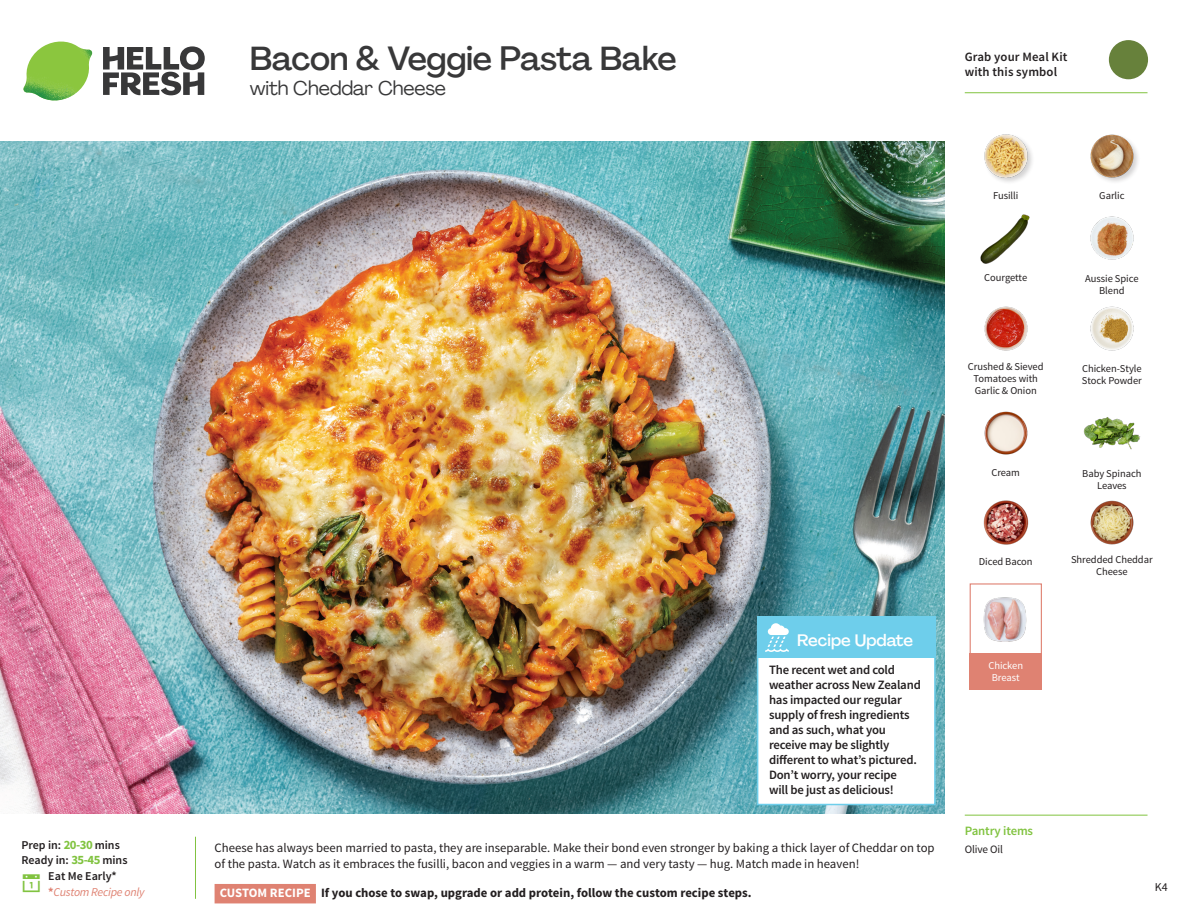
<style>
.page{position:relative;width:1188px;height:918px;background:#fff}
.page>*{position:absolute;margin:0;border:0;box-sizing:border-box;transform-origin:0 0}
._15_Titel_UK{font:500 33px "Agrandir";letter-spacing:-.015em;color:#383839}
._15_Titel_UK-2{font:19.5px "Agrandir";letter-spacing:-.01em;color:#383839}
.Steps_Text_AU{font:500 16.5px "Agrandir";color:#fff}
.Step_6_Text_AU{font:12.75px/16.5px "Source Sans Pro";color:#231f20}
.Steps_Text_AU-2{font:600 12.75px/15px "Source Sans Pro";letter-spacing:-.015em;color:#231f20}
.Step_6_Text_AU-2{font:700 12.75px "Source Sans Pro";color:#231f20}
.Steps_Text_AU-3{font:600 12.75px/15px "Source Sans Pro";letter-spacing:.01em;color:#231f20}
._04_Headers_Front{font:600 12.75px "Source Sans Pro";letter-spacing:-.01em;color:#81c340}
._04_Intro{font:600 12px "Source Sans Pro";color:#231f20}
._04_Intro-2{font:italic 12px "Source Sans Pro";letter-spacing:-.02em;color:#df8272}
.t1{font:12px "Source Sans Pro";color:#231f20}
._05_Pantry{font:11.25px "Source Sans Pro";letter-spacing:-.01em;color:#231f20}
._18_FRONT_ingredient{font:10.5px/12px "Source Sans Pro";letter-spacing:-.005em;color:#231f20;text-align:center}
._18_FRONT_ingredient-2{font:10.5px/12px "Source Sans Pro";letter-spacing:-.005em;color:#fff;text-align:center}
.s1{font-weight:700;font-size:12.75px;color:#81c340}
.s2{font-weight:700;font-style:normal}
.s3{color:#fff}
</style>
<div class="page">
<svg style="left:103px;top:46px;width:102px;height:49px"></svg>
<img style="left:23px;top:42px;width:69px;height:59px">
<img style="left:0;top:142px;width:945px;height:672px">
<svg style="left:195px;top:836px;width:121px;height:67px"></svg>
<div style="left:970px;top:583px;width:72px;height:73px;border:1px solid #df8272"></div>
<div style="left:970px;top:653px;width:72px;height:37px;background:#df8272"></div>
<img style="left:983px;top:597px;width:44px;height:45px">
<div style="left:757px;top:625px;width:179px;height:180px;background:#fff;border:2px solid #6eceeb"></div>
<div style="left:757px;top:617px;width:179px;height:41px;background:#6eceeb"></div>
<svg style="left:765px;top:623px;width:24px;height:29px"></svg>
<img style="left:1090px;top:306px;width:44px;height:45px">
<img style="left:1083px;top:417px;width:58px;height:33px">
<img style="left:984px;top:411px;width:44px;height:44px">
<img style="left:983px;top:500px;width:46px;height:45px">
<img style="left:984px;top:306px;width:44px;height:45px">
<img style="left:980px;top:214px;width:50px;height:50px">
<img style="left:1090px;top:216px;width:44px;height:44px">
<img style="left:984px;top:134px;width:48px;height:48px">
<img style="left:1090px;top:134px;width:48px;height:48px">
<img style="left:1090px;top:500px;width:44px;height:45px">
<hr style="left:965px;top:815px;width:183px;height:1px;background:#81c340">
<svg style="left:1091px;top:40px;width:58px;height:54px"></svg>
<hr style="left:965px;top:92px;width:183px;height:1px;background:#81c340">
<p class="_04_Intro" style="left:21px;top:837px;width:100px">Prep in: <span class="s1">20-30</span> mins</p>
<p class="_04_Intro" style="left:21px;top:852px;width:108px">Ready in: <span class="s1">35-45</span> mins</p>
<p class="_04_Intro" style="left:48px;top:869px;width:70px">Eat Me Early*</p>
<p class="_04_Intro-2" style="left:48px;top:885px;width:98px"><span class="s2">*</span>Custom Recipe only</p>
<p class="_15_Titel_UK" style="left:250px;top:38px;width:428px">Bacon &amp; Veggie Pasta Bake</p>
<p class="_15_Titel_UK-2" style="left:250px;top:76px;width:198px">with Cheddar Cheese</p>
<p class="Steps_Text_AU-3" style="left:965px;top:50px;width:104px">Grab your Meal Kit with this symbol</p>
<p class="Steps_Text_AU" style="left:797px;top:630px;width:117px">Recipe Update</p>
<p class="Steps_Text_AU-2" style="left:769px;top:662px;width:153px">The recent wet and cold weather across New Zealand has impacted our regular supply of fresh ingredients and as such, what you receive may be slightly different to what’s pictured.<br>Don’t worry, your recipe<br>will be just as delicious!</p>
<p class="Step_6_Text_AU" style="left:215px;top:839px;width:722px">Cheese has always been married to pasta, they are inseparable. Make their bond even stronger by baking a thick layer of Cheddar on top of the pasta. Watch as it embraces the fusilli, bacon and veggies in a warm — and very tasty — hug. Match made in heaven!</p>
<p class="Step_6_Text_AU-2" style="left:220px;top:885px;width:533px"><span class="s3">CUSTOM RECIPE</span> If you chose to swap, upgrade or add protein, follow the custom recipe steps.</p>
<p class="_18_FRONT_ingredient" style="left:993px;top:189px;width:27px">Fusilli</p>
<p class="_18_FRONT_ingredient" style="left:1099px;top:189px;width:27px">Garlic</p>
<p class="_18_FRONT_ingredient" style="left:984px;top:271px;width:44px">Courgette</p>
<p class="_18_FRONT_ingredient" style="left:968px;top:361px;width:77px">Crushed &amp; Sieved<br>Tomatoes with<br>Garlic &amp; Onion</p>
<p class="_18_FRONT_ingredient" style="left:1085px;top:273px;width:55px">Aussie Spice<br>Blend</p>
<p class="_18_FRONT_ingredient" style="left:1082px;top:362px;width:61px;text-align:left">Chicken-Style<br>Stock Powder</p>
<p class="_18_FRONT_ingredient" style="left:992px;top:466px;width:30px">Cream</p>
<p class="_18_FRONT_ingredient" style="left:979px;top:556px;width:55px">Diced Bacon</p>
<p class="_18_FRONT_ingredient" style="left:1082px;top:468px;width:61px">Baby Spinach<br>Leaves</p>
<p class="_18_FRONT_ingredient" style="left:1071px;top:553px;width:83px">Shredded Cheddar<br>Cheese</p>
<p class="_18_FRONT_ingredient-2" style="left:988px;top:660px;width:36px">Chicken<br>Breast</p>
<p class="_04_Headers_Front" style="left:965px;top:822px;width:70px">Pantry items</p>
<p class="_05_Pantry" style="left:965px;top:842px;width:40px">Olive Oil</p>
<p class="t1" style="left:1155px;top:879px;width:15px">K4</p>
</div>
